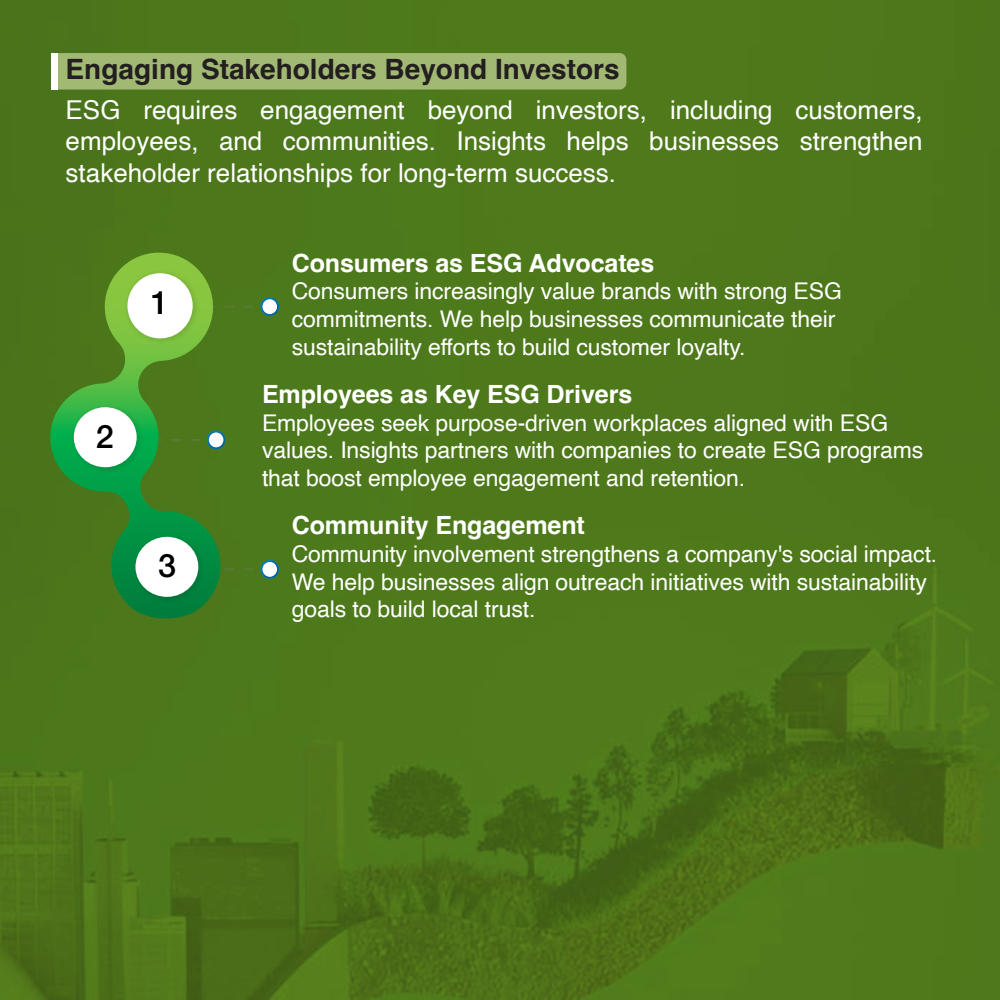
<style>
.page{position:relative;width:1000px;height:1000px;background:#fff}
.page>*{position:absolute;margin:0;border:0;box-sizing:border-box;transform-origin:0 0}
.t1{font:500 32.4px "Helvetica Neue LT Std";color:#000}
.t2{font:700 28px "Helvetica";color:#231f20}
.t3{font:26px/31.2px "Helvetica";color:#fff;text-align:justify}
.t4{font:700 25px "Helvetica";letter-spacing:-.005em;color:#fff}
.t5{font:23px/27.6px "Helvetica";letter-spacing:-.005em;color:#fff}
</style>
<div class="page">
<img style="left:0;top:0;width:967px;height:999px">
<div style="left:967px;top:622px;width:33px;height:378px;background:#4e781b"></div>
<div style="left:967px;top:0;width:33px;height:622px;background:#4c741a"></div>
<svg style="left:207px;top:430px;width:18px;height:19px"></svg>
<div style="left:209px;top:432px;width:14px;height:15px;background:#fff;border-radius:50%"></div>
<svg style="left:222px;top:306px;width:38px;height:2px"></svg>
<svg style="left:260px;top:297px;width:19px;height:19px"></svg>
<div style="left:262px;top:299px;width:15px;height:15px;background:#fff;border-radius:50%"></div>
<svg style="left:222px;top:568px;width:38px;height:2px"></svg>
<svg style="left:260px;top:560px;width:19px;height:19px"></svg>
<div style="left:262px;top:562px;width:15px;height:15px;background:#fff;border-radius:50%"></div>
<svg style="left:49px;top:253px;width:173px;height:371px;background:#458426"></svg>
<img style="left:70px;top:404px;width:74px;height:72px">
<div style="left:73px;top:407px;width:64px;height:61px;background:#fff;border-radius:50%"></div>
<img style="left:124px;top:270px;width:76px;height:76px">
<div style="left:127px;top:273px;width:66px;height:66px;background:#fff;border-radius:50%"></div>
<img style="left:132px;top:532px;width:74px;height:72px">
<div style="left:135px;top:536px;width:64px;height:61px;background:#fff;border-radius:50%"></div>
<div style="left:58px;top:53px;width:568px;height:37px;background:#a1b972"></div>
<div style="left:51px;top:53px;width:7px;height:37px;background:#fff"></div>
<p class="t2" style="left:66px;top:52px;width:555px">Engaging Stakeholders Beyond Investors</p>
<p class="t3" style="left:66px;top:95px;width:858px">ESG requires engagement beyond investors, including customers, employees, and communities. Insights helps businesses strengthen stakeholder relationships for long-term success.</p>
<h1 class="t1" style="left:151px;top:283px;width:19px">1</h1>
<h1 class="t1" style="left:96px;top:417px;width:19px">2</h1>
<h1 class="t1" style="left:158px;top:546px;width:19px">3</h1>
<p class="t4" style="left:292px;top:248px;width:364px">Consumers as ESG Advocates</p>
<p class="t5" style="left:292px;top:278px;width:552px">Consumers increasingly value brands with strong ESG commitments. We help businesses communicate their sustainability efforts to build customer loyalty.</p>
<p class="t4" style="left:262px;top:379px;width:372px">Employees as Key ESG Drivers</p>
<p class="t5" style="left:262px;top:410px;width:663px">Employees seek purpose-driven workplaces aligned with ESG values. Insights partners with companies to create ESG programs that boost employee engagement and retention.</p>
<p class="t4" style="left:292px;top:510px;width:295px">Community Engagement</p>
<p class="t5" style="left:292px;top:541px;width:647px">Community involvement strengthens a company's social impact.<br>We help businesses align outreach initiatives with sustainability goals to build local trust.</p>
</div>
